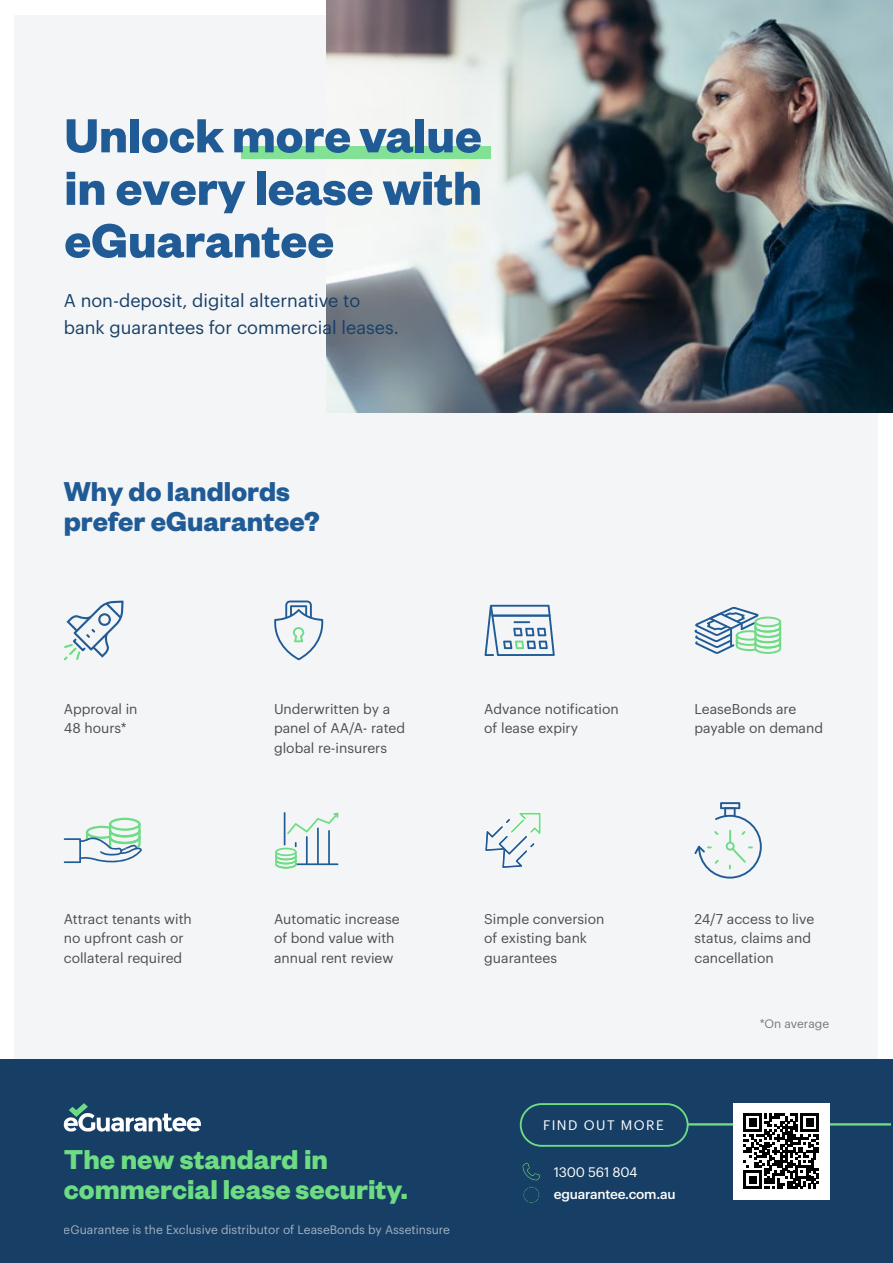
<style>
.page{position:relative;width:893px;height:1263px;background:#fff}
.page>*{position:absolute;margin:0;border:0;box-sizing:border-box;transform-origin:0 0}
.t1{font:700 52.5px/52.5px "Founders Grotesk";color:#205b96;text-align:justify}
.t2{font:700 30px/30px "Founders Grotesk";color:#6ddc83}
.t3{font:700 30px/30px "Founders Grotesk";color:#205b96}
.t4{font:18px/27px "Graphik";color:#173f66}
.t5{font:13.8px/19.5px "Graphik";color:#4d4d4f}
.t6{font:500 13.5px "Graphik";letter-spacing:-.015em;color:#fff}
.t7{font:13.5px "Graphik";letter-spacing:.105em;color:#fff}
.t8{font:13.5px "Graphik";letter-spacing:-.015em;color:#fff}
.t9{font:12px "Graphik";color:#fff}
.t10{font:12px "Graphik";color:#77787b}
</style>
<div class="page">
<div style="left:15px;top:15px;width:863px;height:1233px;background:#f4f5f7"></div>
<img style="left:326px;top:0;width:567px;height:412px">
<svg style="left:64px;top:600px;width:60px;height:60px"></svg>
<svg style="left:64px;top:818px;width:78px;height:46px"></svg>
<svg style="left:485px;top:812px;width:56px;height:56px"></svg>
<hr style="left:295px;top:863px;width:43px;height:2px;background:#205b96">
<hr style="left:284px;top:812px;width:1px;height:33px;background:#205b96">
<svg style="left:287px;top:813px;width:51px;height:21px"></svg>
<hr style="left:306px;top:836px;width:2px;height:29px;background:#205b96">
<hr style="left:317px;top:827px;width:2px;height:38px;background:#205b96">
<hr style="left:328px;top:830px;width:2px;height:35px;background:#205b96">
<svg style="left:275px;top:842px;width:22px;height:27px"></svg>
<svg style="left:485px;top:605px;width:70px;height:51px"></svg>
<svg style="left:694px;top:802px;width:68px;height:76px"></svg>
<div style="left:0;top:1059px;width:893px;height:204px;background:#173f66"></div>
<svg style="left:694px;top:607px;width:87px;height:47px"></svg>
<svg style="left:64px;top:1103px;width:137px;height:28px"></svg>
<div style="left:241px;top:147px;width:250px;height:12px;background:#83e196"></div>
<svg style="left:522px;top:1162px;width:18px;height:41px"></svg>
<div style="left:520px;top:1103px;width:169px;height:44px;border:2px solid #6ddc83;border-radius:21px"></div>
<hr style="left:688px;top:1123px;width:203px;height:2px;background:#6ddc83">
<div style="left:733px;top:1103px;width:96px;height:96px;background:#fff"></div>
<svg style="left:743px;top:1113px;width:76px;height:76px"></svg>
<svg style="left:274px;top:600px;width:50px;height:60px"></svg>
<h1 class="t1" style="left:64px;top:107px;width:419px">Unlock more value in every lease with eGuarantee</h1>
<h3 class="t4" style="left:64px;top:285px;width:337px">A non-deposit, digital alternative to bank guarantees for commercial leases.</h3>
<h2 class="t3" style="left:64px;top:475px;width:258px">Why do landlords prefer eGuarantee?</h2>
<p class="t5" style="left:64px;top:698px;width:75px">Approval in<br>48 hours*</p>
<p class="t5" style="left:274px;top:698px;width:133px">Underwritten by a panel of AA/A- rated global re-insurers</p>
<p class="t5" style="left:484px;top:698px;width:136px">Advance notification of lease expiry</p>
<p class="t5" style="left:694px;top:698px;width:130px">LeaseBonds are payable on demand</p>
<p class="t5" style="left:64px;top:908px;width:130px">Attract tenants with no upfront cash or collateral required</p>
<p class="t5" style="left:274px;top:908px;width:127px">Automatic increase of bond value with annual rent review</p>
<p class="t5" style="left:484px;top:908px;width:122px">Simple conversion of existing bank guarantees</p>
<p class="t5" style="left:694px;top:908px;width:121px">24/7 access to live status, claims and cancellation</p>
<p class="t10" style="left:760px;top:1015px;width:71px">*On average</p>
<h2 class="t2" style="left:64px;top:1143px;width:345px">The new standard in commercial lease security.</h2>
<p class="t9" style="left:64px;top:1221px;width:388px">eGuarantee is the Exclusive distributor of LeaseBonds by Assetinsure</p>
<p class="t7" style="left:543px;top:1115px;width:122px">FIND OUT MORE</p>
<p class="t8" style="left:554px;top:1162px;width:85px">1300 561 804</p>
<p class="t6" style="left:554px;top:1184px;width:123px">eguarantee.com.au</p>
</div>
